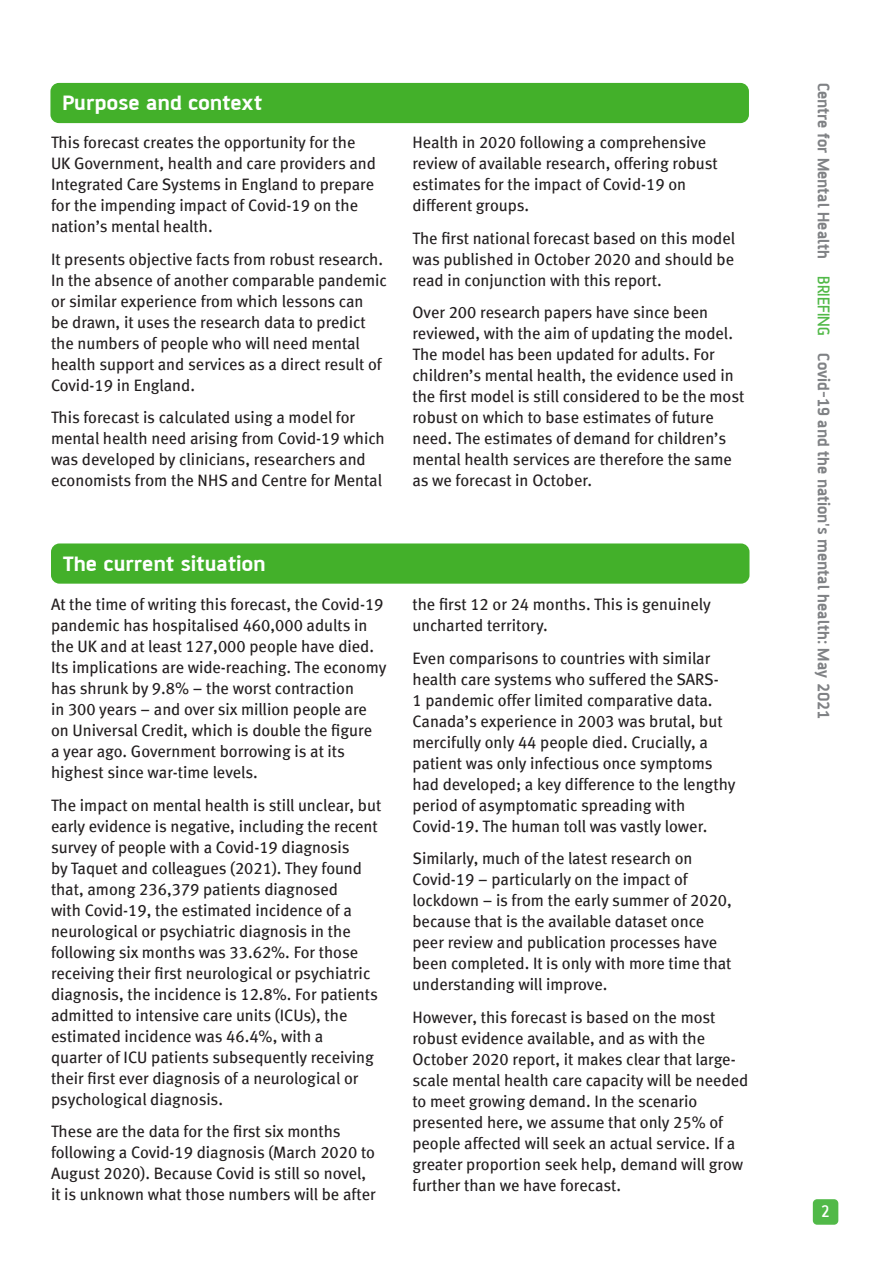
<style>
.page{position:relative;width:893px;height:1263px;background:#fff}
.page>*{position:absolute;margin:0;border:0;box-sizing:border-box;transform-origin:0 0}
.a{font:700 22.5px "AF Battersea";color:#fff;scale:1.1 1}
.t1{font:700 18px "AF Battersea";color:#808285}
.t2{font:500 18px "AF Battersea";color:#fff}
.Heading_1{font:16.5px/21px "Meta Book LF";color:#231f20}
.s1{font-weight:500;color:#51b948}
</style>
<div class="page">
<div style="left:813px;top:1199px;width:25px;height:26px;background:#51b948;border-radius:4px"></div>
<div style="left:51px;top:543px;width:698px;height:41px;background:#43b02a;border-radius:9px"></div>
<div style="left:50px;top:83px;width:699px;height:40px;background:#43b02a;border-radius:9px"></div>
<p class="a" style="left:62px;top:91px;width:183px">Purpose and context</p>
<p class="Heading_1" style="left:51px;top:132px;width:326px">This forecast creates the opportunity for the UK Government, health and care providers and Integrated Care Systems in England to prepare for the impending impact of Covid-19 on the nation’s mental health.</p>
<p class="Heading_1" style="left:51px;top:248px;width:338px">It presents objective facts from robust research.<br>In the absence of another comparable pandemic or similar experience from which lessons can<br>be drawn, it uses the research data to predict the numbers of people who will need mental health support and services as a direct result of Covid-19 in England.</p>
<p class="Heading_1" style="left:51px;top:407px;width:335px">This forecast is calculated using a model for mental health need arising from Covid-19 which was developed by clinicians, researchers and economists from the NHS and Centre for Mental</p>
<p class="Heading_1" style="left:412px;top:132px;width:307px">Health in 2020 following a comprehensive review of available research, offering robust estimates for the impact of Covid-19 on different groups.</p>
<p class="Heading_1" style="left:412px;top:227px;width:324px;text-align:justify">The first national forecast based on this model was published in October 2020 and should be read in conjunction with this report.</p>
<p class="Heading_1" style="left:412px;top:302px;width:333px">Over 200 research papers have since been reviewed, with the aim of updating the model.<br>The model has been updated for adults. For children’s mental health, the evidence used in the first model is still considered to be the most robust on which to base estimates of future need. The estimates of demand for children’s mental health services are therefore the same as we forecast in October.</p>
<p class="a" style="left:63px;top:551px;width:186px">The current situation</p>
<p class="Heading_1" style="left:51px;top:594px;width:337px">At the time of writing this forecast, the Covid-19 pandemic has hospitalised 460,000 adults in the UK and at least 127,000 people have died.<br>Its implications are wide-reaching. The economy has shrunk by 9.8% – the worst contraction<br>in 300 years – and over six million people are on Universal Credit, which is double the figure<br>a year ago. Government borrowing is at its highest since war-time levels.</p>
<p class="Heading_1" style="left:51px;top:794px;width:332px">The impact on mental health is still unclear, but early evidence is negative, including the recent survey of people with a Covid-19 diagnosis<br>by Taquet and colleagues (2021). They found that, among 236,379 patients diagnosed<br>with Covid-19, the estimated incidence of a neurological or psychiatric diagnosis in the following six months was 33.62%. For those receiving their first neurological or psychiatric diagnosis, the incidence is 12.8%. For patients admitted to intensive care units (ICUs), the estimated incidence was 46.4%, with a<br>quarter of ICU patients subsequently receiving their first ever diagnosis of a neurological or psychological diagnosis.</p>
<p class="Heading_1" style="left:51px;top:1121px;width:326px">These are the data for the first six months following a Covid-19 diagnosis (March 2020 to August 2020). Because Covid is still so novel, it is unknown what those numbers will be after</p>
<p class="Heading_1" style="left:412px;top:594px;width:300px">the first 12 or 24 months. This is genuinely uncharted territory.</p>
<p class="Heading_1" style="left:412px;top:647px;width:325px">Even comparisons to countries with similar health care systems who suffered the SARS-<br>1 pandemic offer limited comparative data.<br>Canada’s experience in 2003 was brutal, but mercifully only 44 people died. Crucially, a patient was only infectious once symptoms had developed; a key difference to the lengthy period of asymptomatic spreading with Covid-19. The human toll was vastly lower.</p>
<p class="Heading_1" style="left:412px;top:848px;width:321px">Similarly, much of the latest research on Covid-19 – particularly on the impact of lockdown – is from the early summer of 2020, because that is the available dataset once peer review and publication processes have been completed. It is only with more time that understanding will improve.</p>
<p class="Heading_1" style="left:412px;top:1006px;width:337px">However, this forecast is based on the most robust evidence available, and as with the October 2020 report, it makes clear that large&shy;scale mental health care capacity will be needed to meet growing demand. In the scenario presented here, we assume that only 25% of people affected will seek an actual service. If a greater proportion seek help, demand will grow further than we have forecast.</p>
<p class="t1" style="left:833px;top:83px;width:638px;rotate:90deg">Centre for Mental Health <span class="s1">BRIEFING</span> Covid-19 and the nation's mental health: May 2021</p>
<p class="t2" style="left:821px;top:1202px;width:10px">2</p>
</div>
